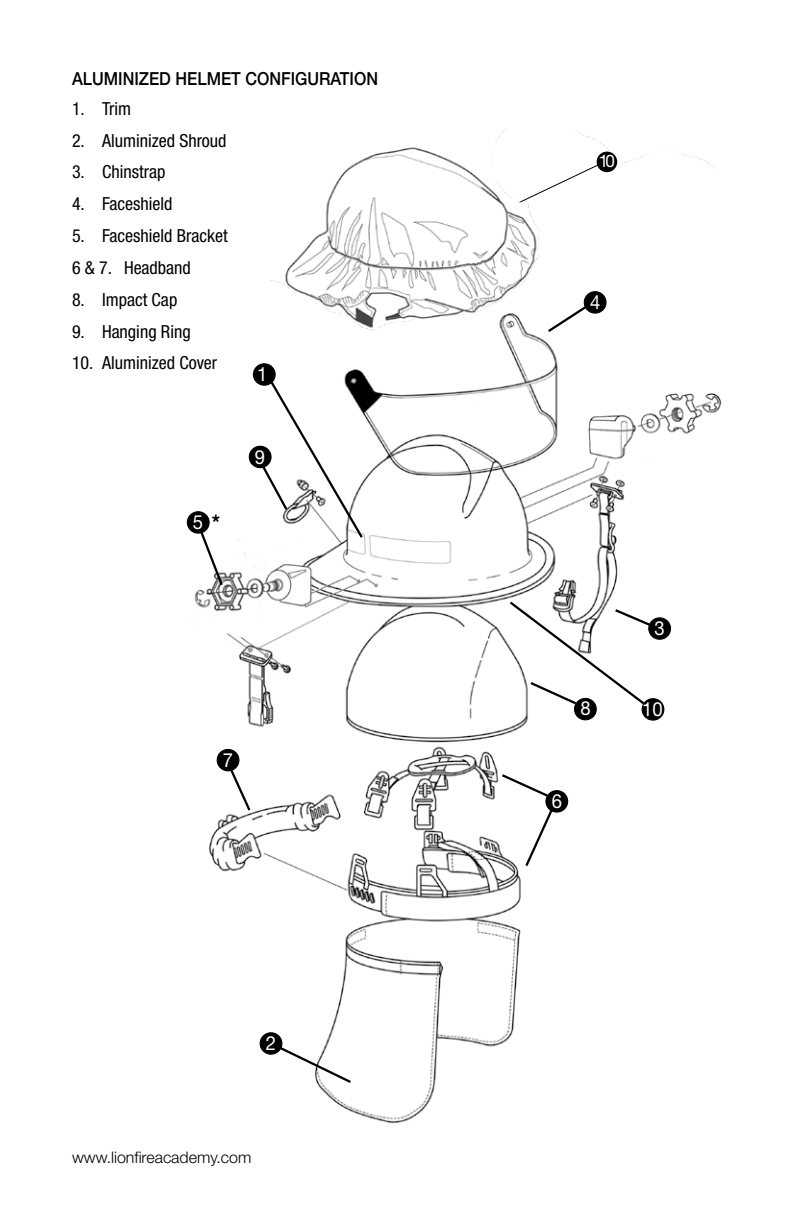
<style>
.page{position:relative;width:792px;height:1224px;background:#fff}
.page>*{position:absolute;margin:0;border:0;box-sizing:border-box;transform-origin:0 0}
.t1{font:700 21.6px "Helvetica Neue LT Std";color:#000;scale:.95 1}
.t2{font:19.4px "Helvetica Neue LT Std";color:#fff;scale:.95 1}
.t3{font:condensed 18px/31.8px "Helvetica Neue LT Std";color:#000}
.t4{font:500 18px "Helvetica Neue LT Std";color:#000;scale:.9 1}
.t5{font:17.2px "Helvetica Neue LT Std";color:#fff}
.t6{font:300 16px "Helvetica Neue LT Std";color:#000}
</style>
<div class="page">
<img style="left:191px;top:340px;width:531px;height:784px">
<div style="left:253px;top:364px;width:22px;height:21px;background:#000;border-radius:50%"></div>
<div style="left:253px;top:363px;width:23px;height:23px;border:1px solid #000;border-radius:50%"></div>
<div style="left:187px;top:512px;width:22px;height:21px;background:#000;border-radius:50%"></div>
<div style="left:187px;top:511px;width:23px;height:23px;border:1px solid #000;border-radius:50%"></div>
<svg style="left:199px;top:529px;width:26px;height:59px"></svg>
<div style="left:217px;top:749px;width:22px;height:22px;background:#000;border-radius:50%"></div>
<div style="left:217px;top:749px;width:22px;height:22px;border:1px solid #000;border-radius:50%"></div>
<svg style="left:228px;top:767px;width:24px;height:46px"></svg>
<div style="left:260px;top:1033px;width:22px;height:21px;background:#000;border-radius:50%"></div>
<div style="left:260px;top:1032px;width:22px;height:23px;border:1px solid #000;border-radius:50%"></div>
<svg style="left:277px;top:1045px;width:76px;height:40px"></svg>
<div style="left:546px;top:791px;width:22px;height:21px;background:#000;border-radius:50%"></div>
<div style="left:545px;top:790px;width:23px;height:23px;border:1px solid #000;border-radius:50%"></div>
<svg style="left:523px;top:807px;width:32px;height:62px"></svg>
<svg style="left:499px;top:772px;width:51px;height:27px"></svg>
<div style="left:575px;top:698px;width:21px;height:22px;background:#000;border-radius:50%"></div>
<div style="left:574px;top:698px;width:23px;height:22px;border:1px solid #000;border-radius:50%"></div>
<div style="left:649px;top:618px;width:21px;height:21px;background:#000;border-radius:50%"></div>
<div style="left:648px;top:617px;width:23px;height:23px;border:1px solid #000;border-radius:50%"></div>
<svg style="left:260px;top:378px;width:105px;height:162px"></svg>
<div style="left:249px;top:446px;width:22px;height:22px;background:#000;border-radius:50%"></div>
<div style="left:249px;top:446px;width:23px;height:22px;border:1px solid #000;border-radius:50%"></div>
<div style="left:642px;top:699px;width:22px;height:21px;background:#000;border-radius:50%"></div>
<div style="left:642px;top:698px;width:22px;height:23px;border:1px solid #000;border-radius:50%"></div>
<svg style="left:507px;top:599px;width:148px;height:108px"></svg>
<img style="left:270px;top:129px;width:445px;height:211px">
<p class="t4" style="left:72px;top:68px;width:342px">ALUMINIZED HELMET CONFIGURATION</p>
<p class="t3" style="left:72px;top:92px;width:61px">1. Trim</p>
<p class="t3" style="left:72px;top:124px;width:156px">2. Aluminized Shroud</p>
<p class="t3" style="left:72px;top:156px;width:95px">3. Chinstrap</p>
<p class="t3" style="left:72px;top:188px;width:102px">4. Faceshield</p>
<p class="t3" style="left:72px;top:220px;width:157px">5. Faceshield Bracket<br>6 &amp; 7. Headband</p>
<p class="t3" style="left:72px;top:283px;width:107px">8. Impact Cap</p>
<p class="t3" style="left:72px;top:315px;width:120px">9. Hanging Ring</p>
<p class="t3" style="left:72px;top:347px;width:147px">10. Aluminized Cover</p>
<p class="t2" style="left:257px;top:363px;width:12px">1</p>
<p class="t2" style="left:193px;top:510px;width:12px">5</p>
<p class="t1" style="left:212px;top:508px;width:10px">*</p>
<p class="t2" style="left:255px;top:445px;width:12px">9</p>
<p class="t2" style="left:223px;top:748px;width:12px">7</p>
<p class="t2" style="left:266px;top:1032px;width:12px">2</p>
<p class="t6" style="left:72px;top:1148px;width:181px">www.lionfireacademy.com</p>
<p class="t5" style="left:599px;top:151px;width:18px">10</p>
<p class="t2" style="left:590px;top:290px;width:12px">4</p>
<p class="t2" style="left:581px;top:696px;width:12px">8</p>
<p class="t2" style="left:552px;top:789px;width:12px">6</p>
<p class="t2" style="left:655px;top:617px;width:12px">3</p>
<p class="t2" style="left:642px;top:697px;width:23px">10</p>
</div>
